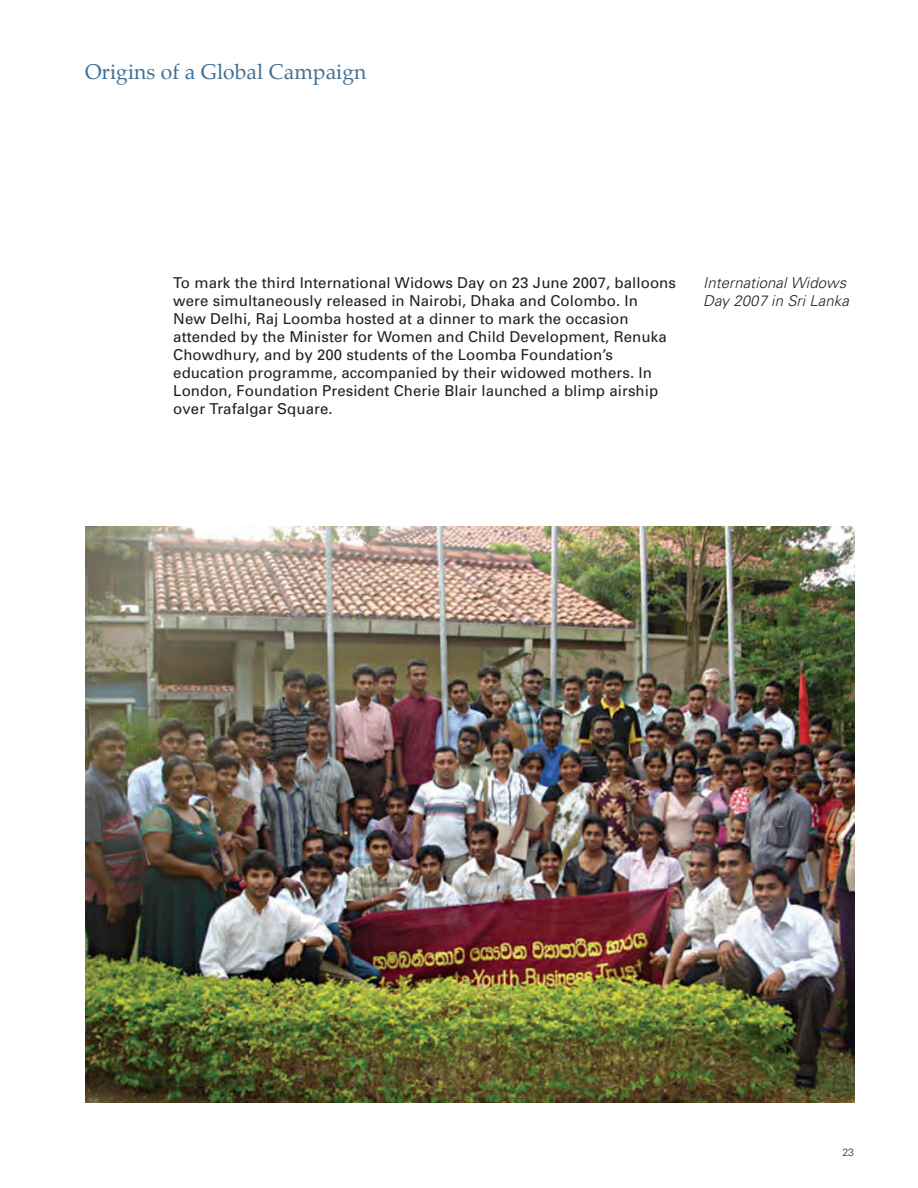
<style>
.page{position:relative;width:918px;height:1188px;background:#fff}
.page>*{position:absolute;margin:0;border:0;box-sizing:border-box;transform-origin:0 0}
.Chapter___sub-headin{font:21px "Palatino";letter-spacing:.005em;color:#427092}
.Body_text_-_regular{font:15px/18px "Univers";letter-spacing:.005em;color:#231f20}
.Body_text_-_regular-2{font:italic 300 15px/18px "Univers";letter-spacing:.005em;color:#231f20}
.t1{font:300 10.5px "Univers";color:#231f20}
</style>
<div class="page">
<img style="left:85px;top:526px;width:769px;height:577px">
<p class="Chapter___sub-headin" style="left:85px;top:54px;width:283px">Origins of a Global Campaign</p>
<p class="Body_text_-_regular" style="left:173px;top:274px;width:504px">To mark the third International Widows Day on 23 June 2007, balloons were simultaneously released in Nairobi, Dhaka and Colombo. In<br>New Delhi, Raj Loomba hosted at a dinner to mark the occasion attended by the Minister for Women and Child Development, Renuka Chowdhury, and by 200 students of the Loomba Foundation’s education programme, accompanied by their widowed mothers. In London, Foundation President Cherie Blair launched a blimp airship over Trafalgar Square.</p>
<p class="Body_text_-_regular-2" style="left:703px;top:274px;width:147px">International Widows<br>Day 2007 in Sri Lanka</p>
<p class="t1" style="left:842px;top:1146px;width:13px">23</p>
</div>
